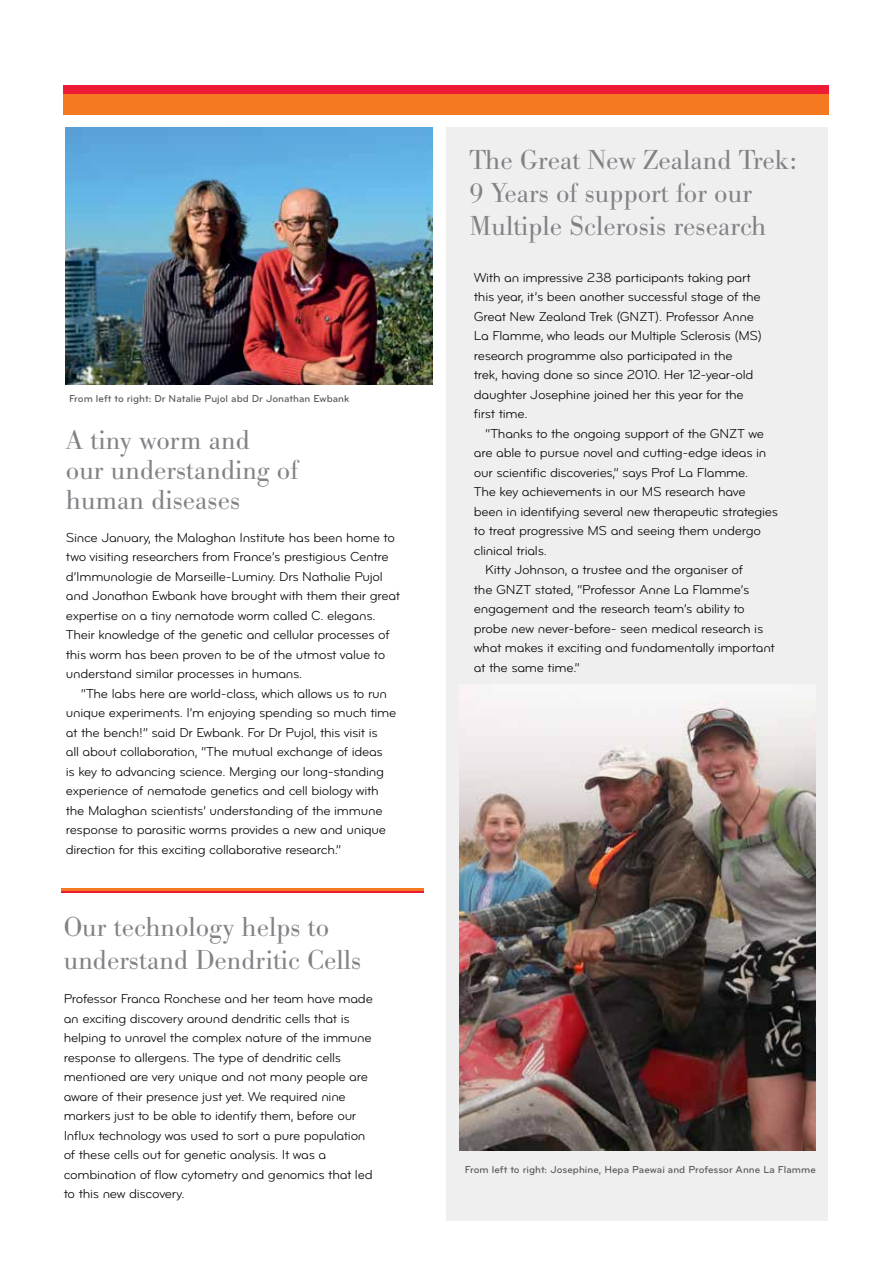
<style>
.page{position:relative;width:893px;height:1263px;background:#fff}
.page>*{position:absolute;margin:0;border:0;box-sizing:border-box;transform-origin:0 0}
.t1{font:300 27px/33px "Bodoni BE";color:#808285}
.t2{font:13.5px/19.5px "Bryant Pro Regular Alternate";letter-spacing:-.02em;color:#000}
.t3{font:500 10.5px "Bryant Pro";color:#58595b}
</style>
<div class="page">
<div style="left:64px;top:94px;width:765px;height:21px;background:#f47920"></div>
<div style="left:64px;top:85px;width:765px;height:9px;background:#ed1b35"></div>
<div style="left:446px;top:127px;width:382px;height:1093px;background:#efeff0"></div>
<hr style="left:61px;top:890px;width:363px;height:3px;background:#ed1b35">
<hr style="left:61px;top:888px;width:363px;height:2px;background:#f47920">
<img style="left:66px;top:127px;width:366px;height:257px">
<img style="left:460px;top:701px;width:355px;height:449px">
<p class="t3" style="left:69px;top:392px;width:282px">From left to right: Dr Natalie Pujol abd Dr Jonathan Ewbank</p>
<h1 class="t1" style="left:66px;top:426px;width:234px;line-height:30px">A tiny worm and<br>our understanding of human diseases</h1>
<p class="t2" style="left:66px;top:528px;width:336px">Since January, the Malaghan Institute has been home to two visiting researchers from France’s prestigious Centre d’Immunologie de Marseille-Luminy. Drs Nathalie Pujol and Jonathan Ewbank have brought with them their great expertise on a tiny nematode worm called C. elegans.<br>Their knowledge of the genetic and cellular processes of this worm has been proven to be of the utmost value to understand similar processes in humans.</p>
<p class="t2" style="left:66px;top:684px;width:332px;text-indent:15px">“The labs here are world-class, which allows us to run unique experiments. I’m enjoying spending so much time at the bench!” said Dr Ewbank. For Dr Pujol, this visit is<br>all about collaboration, “The mutual exchange of ideas<br>is key to advancing science. Merging our long-standing experience of nematode genetics and cell biology with the Malaghan scientists’ understanding of the immune response to parasitic worms provides a new and unique direction for this exciting collaborative research.”</p>
<h1 class="t1" style="left:64px;top:911px;width:299px">Our technology helps to understand Dendritic Cells</h1>
<p class="t2" style="left:64px;top:989px;width:311px">Professor Franca Ronchese and her team have made an exciting discovery around dendritic cells that is helping to unravel the complex nature of the immune response to allergens. The type of dendritic cells mentioned are very unique and not many people are aware of their presence just yet. We required nine markers just to be able to identify them, before our Influx technology was used to sort a pure population of these cells out for genetic analysis. It was a combination of flow cytometry and genomics that led to this new discovery.</p>
<h1 class="t1" style="left:469px;top:145px;width:328px">The Great New Zealand Trek:<br>9 Years of support for our<br>Multiple Sclerosis research</h1>
<p class="t2" style="left:474px;top:268px;width:290px">With an impressive 238 participants taking part this year, it’s been another successful stage of the Great New Zealand Trek (GNZT). Professor Anne La Flamme, who leads our Multiple Sclerosis (MS) research programme also participated in the<br>trek, having done so since 2010. Her 12-year-old daughter Josephine joined her this year for the first time.</p>
<p class="t2" style="left:485px;top:424px;width:280px">“Thanks to the ongoing support of the GNZT we</p>
<p class="t2" style="left:474px;top:443px;width:294px">are able to pursue novel and cutting-edge ideas in</p>
<p class="t2" style="left:474px;top:463px;width:276px">our scientific discoveries,” says Prof La Flamme.</p>
<p class="t2" style="left:474px;top:482px;width:273px">The key achievements in our MS research have</p>
<p class="t2" style="left:474px;top:502px;width:306px">been in identifying several new therapeutic strategies</p>
<p class="t2" style="left:474px;top:521px;width:289px">to treat progressive MS and seeing them undergo</p>
<p class="t2" style="left:474px;top:541px;width:75px">clinical trials.</p>
<p class="t2" style="left:485px;top:560px;width:259px">Kitty Johnson, a trustee and the organiser of</p>
<p class="t2" style="left:474px;top:580px;width:277px">the GNZT stated, “Professor Anne La Flamme’s</p>
<p class="t2" style="left:474px;top:599px;width:272px">engagement and the research team’s ability to</p>
<p class="t2" style="left:474px;top:619px;width:291px">probe new never-before- seen medical research is</p>
<p class="t2" style="left:474px;top:638px;width:303px">what makes it exciting and fundamentally important</p>
<p class="t2" style="left:474px;top:658px;width:107px">at the same time.”</p>
<p class="t3" style="left:465px;top:1163px;width:352px">From left to right: Josephine, Hepa Paewai and Professor Anne La Flamme</p>
</div>
